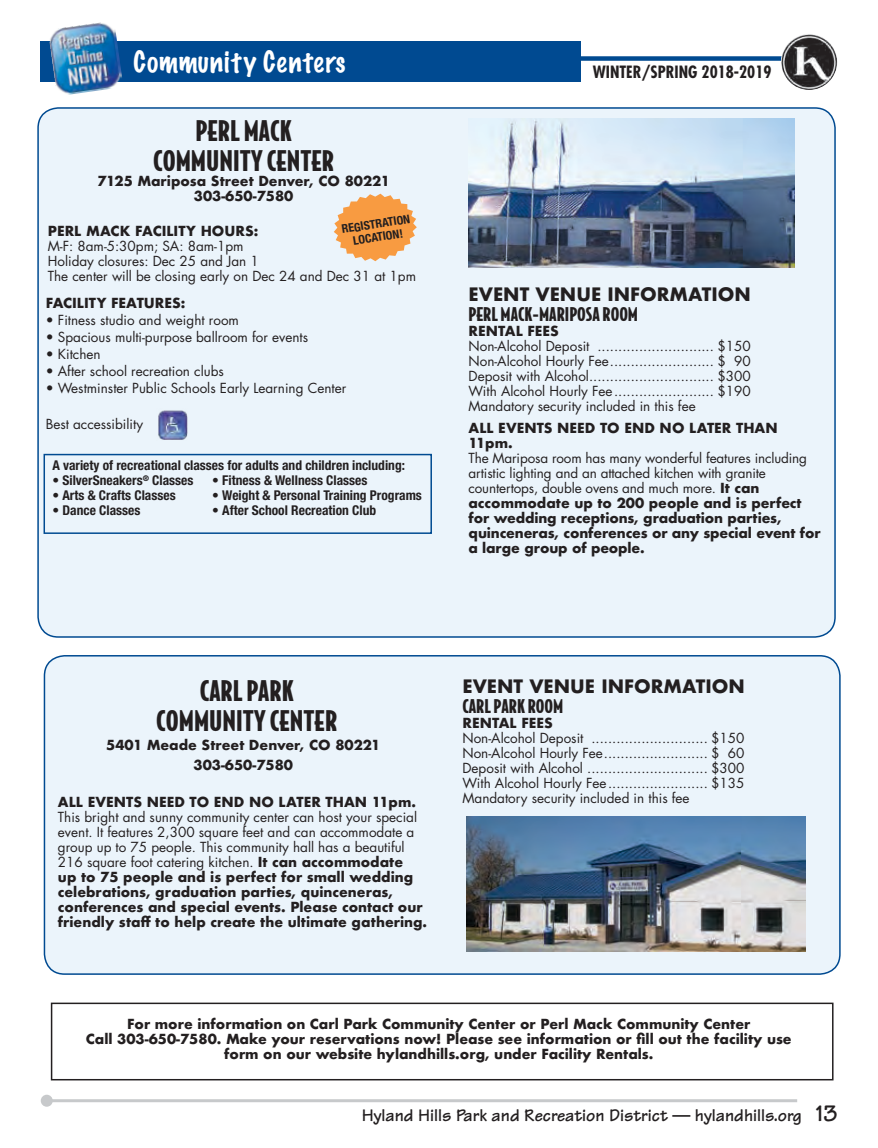
<style>
.page{position:relative;width:878px;height:1148px;background:#fff}
.page>*{position:absolute;margin:0;border:0;box-sizing:border-box;transform-origin:0 0}
.t1{font:900 27px/30px "Bodega Sans";color:#231f20;text-align:center}
.t2{font:100 27px "Marker Felt";letter-spacing:.04em;color:#fff}
.t3{font:700 18px "Tekton";color:#231f20}
.t4{font:700 18px "Futura";color:#231f20}
.t5{font:900 18px "Bodega Sans";color:#231f20}
.t6{font:700 condensed 16.5px "Futura";color:#231f20}
.t7{font:700 13.5px/15px "Futura";color:#231f20;text-align:center}
.t8{font:13.5px/15px "Futura";color:#231f20;text-align:justify}
.t9{font:700 condensed 13.5px "Helvetica Neue LT Std";color:#231f20}
.t10{font:700 condensed 12px/13.4px "Helvetica Neue LT Std";color:#231f20;text-align:center}
.s1{font-weight:400}
.s2{font-size:24px}
</style>
<div class="page">
<hr style="left:47px;top:1099px;width:750px;height:3px;background:#c7c9cb">
<div style="left:41px;top:1094px;width:12px;height:12px;background:#c7c9cb;border-radius:50%"></div>
<div style="left:571px;top:56px;width:212px;height:5px;background:#004a91"></div>
<img style="left:781px;top:34px;width:56px;height:56px;border-radius:28px">
<div style="left:40px;top:41px;width:540px;height:41px;background:#004a91"></div>
<img style="left:49px;top:22px;width:73px;height:73px">
<div style="left:44px;top:656px;width:795px;height:318px;background:#ebf4fb;border-radius:20px"></div>
<div style="left:44px;top:655px;width:796px;height:319px;border:2px solid #004a91;border-radius:20px"></div>
<div style="left:38px;top:108px;width:797px;height:529px;background:#ebf4fb;border-radius:20px"></div>
<div style="left:51px;top:1002px;width:782px;height:78px;border:2px solid #231f20"></div>
<img style="left:158px;top:410px;width:29px;height:30px">
<img style="left:468px;top:118px;width:326px;height:150px">
<img style="left:466px;top:816px;width:339px;height:135px">
<div style="left:44px;top:454px;width:388px;height:80px;border:2px solid #004a91"></div>
<svg style="left:334px;top:194px;width:83px;height:67px"></svg>
<h1 class="t2" style="left:133px;top:49px;width:213px">Community Centers</h1>
<h1 class="t1" style="left:153px;top:114px;width:182px">PERL MACK<br>COMMUNITY CENTER</h1>
<p class="t7" style="left:97px;top:173px;width:294px">7125 Mariposa Street Denver, CO 80221<br>303-650-7580</p>
<p class="t10" style="left:341px;top:222px;width:71px;rotate:-9deg">REGISTRATION<br>LOCATION!</p>
<p class="t7" style="left:48px;top:223px;width:212px">PERL MACK FACILITY HOURS:</p>
<p class="t8" style="left:48px;top:238px;width:370px;text-align:left">M-F: 8am-5:30pm; SA: 8am-1pm<br>Holiday closures: Dec 25 and Jan 1<br>The center will be closing early on Dec 24 and Dec 31 at 1pm</p>
<p class="t7" style="left:46px;top:296px;width:141px">FACILITY FEATURES:</p>
<p class="t8" style="left:46px;top:313px;width:195px">• Fitness studio and weight room</p>
<p class="t8" style="left:46px;top:330px;width:264px">• Spacious multi-purpose ballroom for events</p>
<p class="t8" style="left:46px;top:347px;width:56px">• Kitchen</p>
<p class="t8" style="left:46px;top:364px;width:180px">• After school recreation clubs</p>
<p class="t8" style="left:46px;top:381px;width:302px">• Westminster Public Schools Early Learning Center</p>
<p class="t8" style="left:46px;top:416px;width:99px">Best accessibility</p>
<p class="t9" style="left:52px;top:457px;width:354px">A variety of recreational classes for adults and children including:</p>
<p class="t9" style="left:52px;top:472px;width:142px">• SilverSneakers<sup>®</sup> Classes</p>
<p class="t9" style="left:212px;top:472px;width:157px">• Fitness &amp; Wellness Classes</p>
<p class="t9" style="left:52px;top:487px;width:125px">• Arts &amp; Crafts Classes</p>
<p class="t9" style="left:212px;top:487px;width:211px">• Weight &amp; Personal Training Programs</p>
<p class="t9" style="left:52px;top:502px;width:89px">• Dance Classes</p>
<p class="t9" style="left:212px;top:502px;width:165px">• After School Recreation Club</p>
<p class="t6" style="left:592px;top:61px;width:180px">WINTER/SPRING 2018-2019</p>
<h2 class="t4" style="left:468px;top:281px;width:284px">EVENT VENUE INFORMATION</h2>
<h2 class="t5" style="left:468px;top:302px;width:171px">PERL MACK-MARIPOSA ROOM</h2>
<p class="t7" style="left:468px;top:323px;width:92px">RENTAL FEES</p>
<p class="t8" style="left:468px;top:338px;width:284px">Non-Alcohol Deposit ............................ $150<br>Non-Alcohol Hourly Fee......................... $ 90<br>Deposit with Alcohol.............................. $300<br>With Alcohol Hourly Fee........................ $190<br>Mandatory security included in this fee</p>
<p class="t7" style="left:468px;top:420px;width:311px;text-align:left">ALL EVENTS NEED TO END NO LATER THAN<br>11pm.</p>
<p class="t7" style="left:468px;top:450px;width:353px;text-align:left"><span class="s1">The Mariposa room has many wonderful features including artistic lighting and an attached kitchen with granite countertops, double ovens and much more.</span> It can accommodate up to 200 people and is perfect for wedding receptions, graduation parties, quinceneras, conferences or any special event for a large group of people.</p>
<h1 class="t1" style="left:156px;top:674px;width:182px">CARL PARK<br>COMMUNITY CENTER</h1>
<p class="t7" style="left:106px;top:735px;width:276px;line-height:19.5px">5401 Meade Street Denver, CO 80221<br>303-650-7580</p>
<p class="t7" style="left:58px;top:794px;width:359px">ALL EVENTS NEED TO END NO LATER THAN 11pm.</p>
<p class="t7" style="left:58px;top:809px;width:370px;text-align:left"><span class="s1">This bright and sunny community center can host your special event. It features 2,300 square feet and can accommodate a group up to 75 people. This community hall has a beautiful 216 square foot catering kitchen.</span> It can accommodate<br>up to 75 people and is perfect for small wedding celebrations, graduation parties, quinceneras, conferences and special events. Please contact our friendly staff to help create the ultimate gathering.</p>
<h2 class="t4" style="left:462px;top:673px;width:284px">EVENT VENUE INFORMATION</h2>
<h2 class="t5" style="left:462px;top:693px;width:102px">CARL PARK ROOM</h2>
<p class="t7" style="left:462px;top:715px;width:92px">RENTAL FEES</p>
<p class="t8" style="left:462px;top:730px;width:284px">Non-Alcohol Deposit ............................ $150<br>Non-Alcohol Hourly Fee......................... $ 60<br>Deposit with Alcohol ............................. $300<br>With Alcohol Hourly Fee........................ $135<br>Mandatory security included in this fee</p>
<p class="t7" style="left:86px;top:1016px;width:707px">For more information on Carl Park Community Center or Perl Mack Community Center<br>Call 303-650-7580. Make your reservations now! Please see information or fill out the facility use form on our website hylandhills.org, under Facility Rentals.</p>
<h2 class="t3" style="left:361px;top:1103px;width:477px">Hyland Hills Park and Recreation District — hylandhills.org <span class="s2">13</span></h2>
</div>
